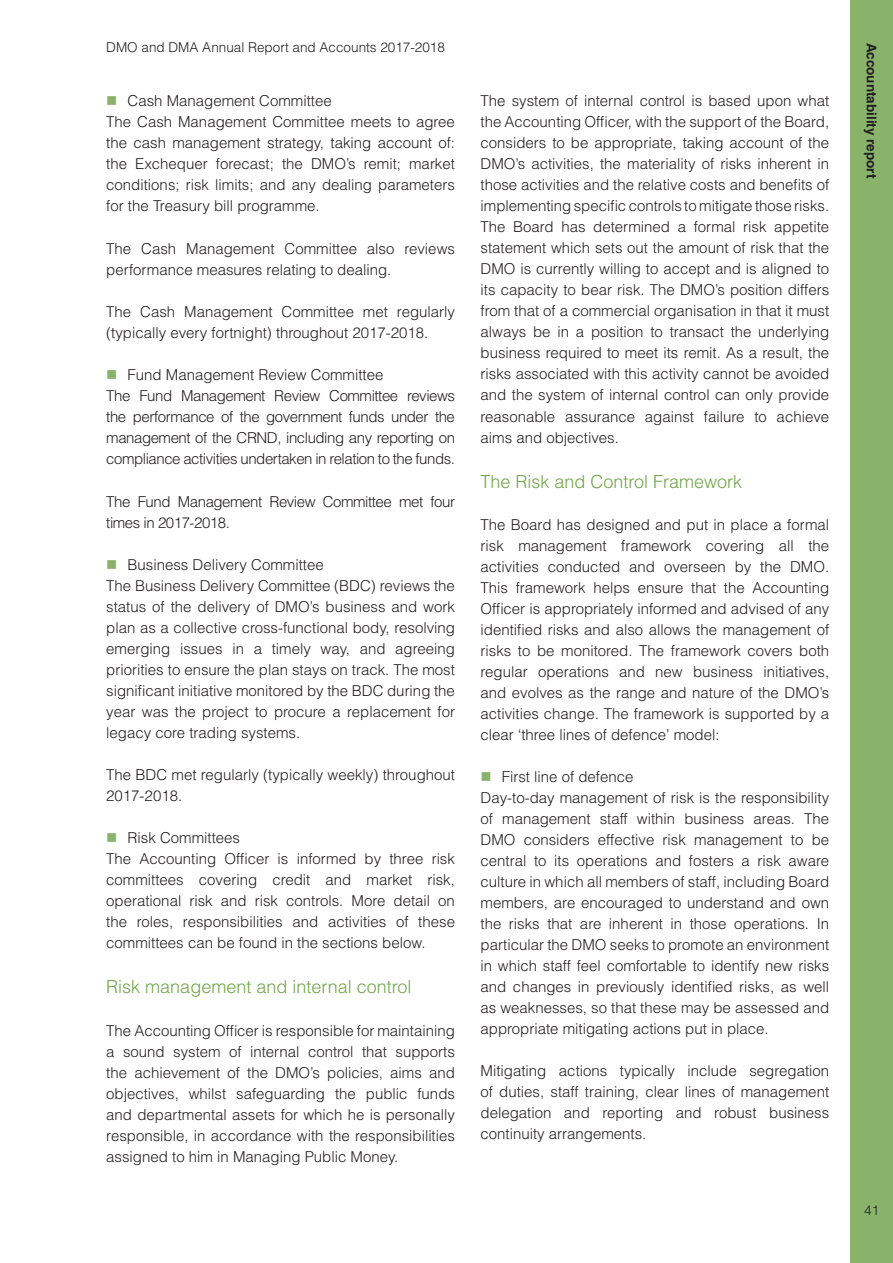
<style>
.page{position:relative;width:893px;height:1263px;background:#fff}
.page>*{position:absolute;margin:0;border:0;box-sizing:border-box;transform-origin:0 0}
.t1{font:300 18px "Helvetica LT Std";color:#71a549}
.t2{font:300 15px/21px "Helvetica LT Std";color:#231f20}
.t3{font:300 15px/21px "Helvetica LT Std";letter-spacing:-.03em;color:#231f20}
.t4{font:300 13.5px "Helvetica LT Std";color:#231f20}
.t5{font:700 13.5px "Helvetica LT Std";color:#231f20}
</style>
<div class="page">
<div style="left:850px;top:0;width:43px;height:1263px;background:#89b36a"></div>
<p class="t4" style="left:106px;top:39px;width:340px">DMO and DMA Annual Report and Accounts 2017-2018</p>
<p class="t2" style="left:106px;top:90px;width:350px;text-indent:21px">Cash Management Committee<br>The Cash Management Committee meets to agree the cash management strategy, taking account of: the Exchequer forecast; the DMO’s remit; market conditions; risk limits; and any dealing parameters for the Treasury bill programme.</p>
<p class="t2" style="left:106px;top:238px;width:350px">The Cash Management Committee also reviews performance measures relating to dealing.</p>
<p class="t2" style="left:106px;top:301px;width:350px">The Cash Management Committee met regularly (typically every fortnight) throughout 2017-2018.</p>
<p class="t3" style="left:106px;top:364px;width:350px;text-indent:21px">Fund Management Review Committee<br>The Fund Management Review Committee reviews the performance of the government funds under the management of the CRND, including any reporting on compliance activities undertaken in relation to the funds.</p>
<p class="t3" style="left:106px;top:490px;width:350px">The Fund Management Review Committee met four times in 2017-2018.</p>
<p class="t2" style="left:106px;top:554px;width:350px;text-indent:21px">Business Delivery Committee<br>The Business Delivery Committee (BDC) reviews the status of the delivery of DMO’s business and work plan as a collective cross-functional body, resolving emerging issues in a timely way, and agreeing priorities to ensure the plan stays on track. The most significant initiative monitored by the BDC during the year was the project to procure a replacement for legacy core trading systems.</p>
<p class="t2" style="left:106px;top:764px;width:350px">The BDC met regularly (typically weekly) throughout<br>2017-2018.</p>
<p class="t2" style="left:106px;top:827px;width:350px;text-indent:21px">Risk Committees<br>The Accounting Officer is informed by three risk committees covering credit and market risk, operational risk and risk controls. More detail on the roles, responsibilities and activities of these committees can be found in the sections below.</p>
<p class="t1" style="left:106px;top:976px;width:307px">Risk management and internal control</p>
<p class="t2" style="left:106px;top:1020px;width:350px;text-align:justify">The Accounting Officer is responsible for maintaining a sound system of internal control that supports the achievement of the DMO’s policies, aims and objectives, whilst safeguarding the public funds and departmental assets for which he is personally responsible, in accordance with the responsibilities assigned to him in Managing Public Money.</p>
<p class="t2" style="left:480px;top:90px;width:350px;text-align:justify">The system of internal control is based upon what the Accounting Officer, with the support of the Board, considers to be appropriate, taking account of the DMO’s activities, the materiality of risks inherent in those activities and the relative costs and benefits of implementing specific controls to mitigate those risks.<br>The Board has determined a formal risk appetite statement which sets out the amount of risk that the DMO is currently willing to accept and is aligned to its capacity to bear risk. The DMO’s position differs from that of a commercial organisation in that it must always be in a position to transact the underlying business required to meet its remit. As a result, the risks associated with this activity cannot be avoided and the system of internal control can only provide reasonable assurance against failure to achieve aims and objectives.</p>
<p class="t1" style="left:480px;top:470px;width:263px">The Risk and Control Framework</p>
<p class="t2" style="left:480px;top:514px;width:350px;text-align:justify">The Board has designed and put in place a formal risk management framework covering all the activities conducted and overseen by the DMO.<br>This framework helps ensure that the Accounting Officer is appropriately informed and advised of any identified risks and also allows the management of risks to be monitored. The framework covers both regular operations and new business initiatives, and evolves as the range and nature of the DMO’s activities change. The framework is supported by a clear ‘three lines of defence’ model:</p>
<p class="t2" style="left:480px;top:766px;width:350px;text-indent:21px">First line of defence<br>Day-to-day management of risk is the responsibility of management staff within business areas. The DMO considers effective risk management to be central to its operations and fosters a risk aware culture in which all members of staff, including Board members, are encouraged to understand and own the risks that are inherent in those operations. In particular the DMO seeks to promote an environment in which staff feel comfortable to identify new risks and changes in previously identified risks, as well as weaknesses, so that these may be assessed and appropriate mitigating actions put in place.</p>
<p class="t2" style="left:480px;top:1060px;width:350px;text-align:justify">Mitigating actions typically include segregation of duties, staff training, clear lines of management delegation and reporting and robust business continuity arrangements.</p>
<p class="t5" style="left:880px;top:43px;width:137px;rotate:90deg">Accountability report</p>
<p class="t4" style="left:864px;top:1201px;width:17px">41</p>
</div>
